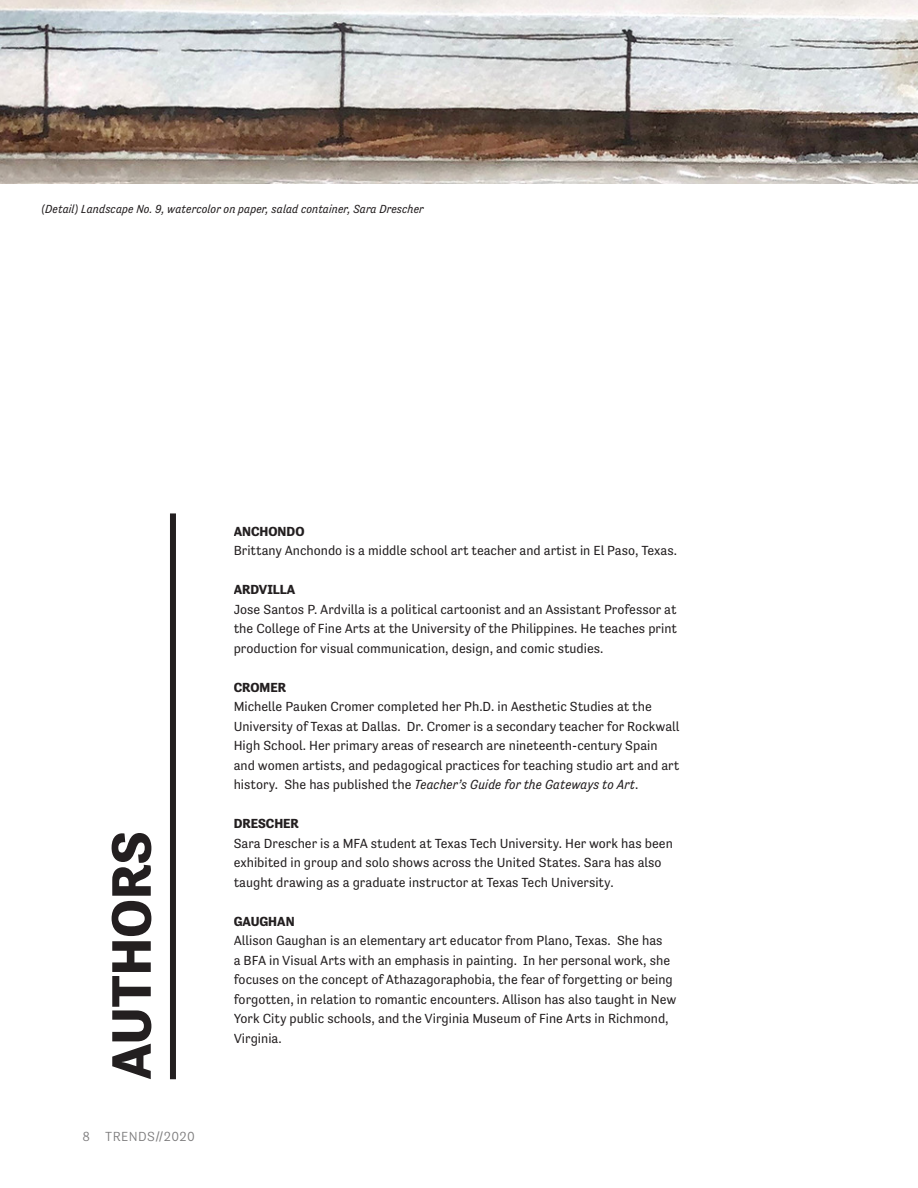
<style>
.page{position:relative;width:918px;height:1188px;background:#fff}
.page>*{position:absolute;margin:0;border:0;box-sizing:border-box;transform-origin:0 0}
.t1{font:700 57px "Tenso";color:#231f20}
.t2{font:13.5px/19.5px "Tenso";color:#231f20}
.t3{font:700 13.5px "Tenso";color:#231f20}
.t4{font:300 13.5px "Tenso";letter-spacing:.03em;color:#7b7a7b}
.t5{font:italic 12px "Tenso";color:#231f20}
.s1{font-style:italic}
</style>
<div class="page">
<img style="left:0;top:0;width:918px;height:183px">
<div style="left:170px;top:513px;width:6px;height:566px;background:#231f20"></div>
<p class="t5" style="left:42px;top:202px;width:384px">(Detail) Landscape No. 9, watercolor on paper, salad container, Sara Drescher</p>
<p class="t1" style="left:99px;top:1079px;width:250px;rotate:-90deg">AUTHORS</p>
<p class="t4" style="left:83px;top:1129px;width:114px">8 TRENDS//2020</p>
<p class="t3" style="left:234px;top:523px;width:72px">ANCHONDO</p>
<p class="t2" style="left:234px;top:541px;width:445px">Brittany Anchondo is a middle school art teacher and artist in El Paso, Texas.</p>
<p class="t3" style="left:234px;top:582px;width:63px">ARDVILLA</p>
<p class="t2" style="left:234px;top:599px;width:445px;text-align:justify">Jose Santos P. Ardvilla is a political cartoonist and an Assistant Professor at the College of Fine Arts at the University of the Philippines. He teaches print production for visual communication, design, and comic studies.</p>
<p class="t3" style="left:234px;top:679px;width:54px">CROMER</p>
<p class="t2" style="left:234px;top:697px;width:447px">Michelle Pauken Cromer completed her Ph.D. in Aesthetic Studies at the University of Texas at Dallas. Dr. Cromer is a secondary teacher for Rockwall High School. Her primary areas of research are nineteenth-century Spain and women artists, and pedagogical practices for teaching studio art and art history. She has published the <span class="s1">Teacher’s Guide for the Gateways to Art</span>.</p>
<p class="t3" style="left:234px;top:816px;width:67px">DRESCHER</p>
<p class="t2" style="left:234px;top:833px;width:441px">Sara Drescher is a MFA student at Texas Tech University. Her work has been exhibited in group and solo shows across the United States. Sara has also taught drawing as a graduate instructor at Texas Tech University.</p>
<p class="t3" style="left:234px;top:913px;width:62px">GAUGHAN</p>
<p class="t2" style="left:234px;top:931px;width:444px">Allison Gaughan is an elementary art educator from Plano, Texas. She has<br>a BFA in Visual Arts with an emphasis in painting. In her personal work, she focuses on the concept of Athazagoraphobia, the fear of forgetting or being forgotten, in relation to romantic encounters. Allison has also taught in New York City public schools, and the Virginia Museum of Fine Arts in Richmond, Virginia.</p>
</div>
